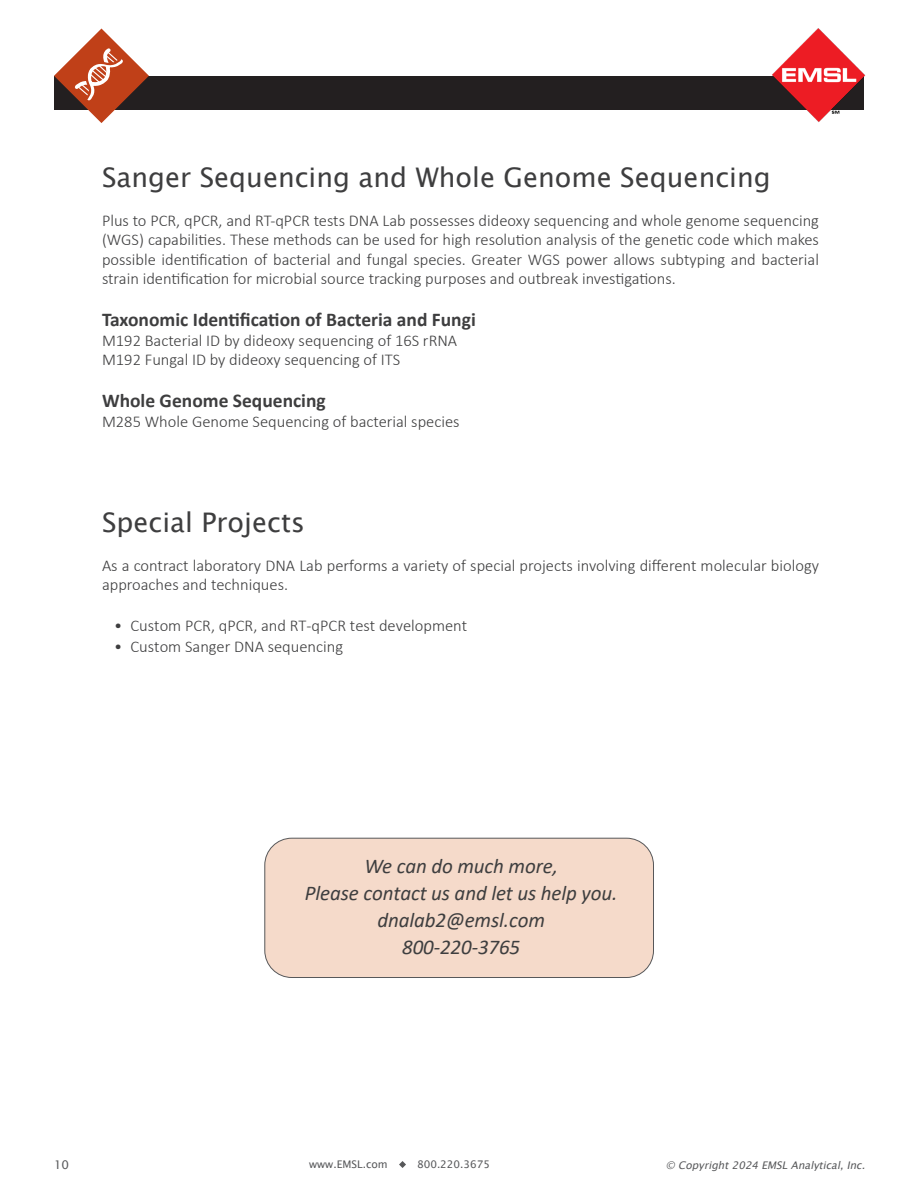
<style>
.page{position:relative;width:918px;height:1188px;background:#fff}
.page>*{position:absolute;margin:0;border:0;box-sizing:border-box;transform-origin:0 0}
.t1{font:27px "Lucida Sans Unicode";color:#3e3e3f}
.t2{font:italic 21px "Calibri";letter-spacing:-.005em;color:#3e3e3f}
.t3{font:700 19.5px "Calibri";color:#3e3e3f}
.t4{font:300 16.5px/19.5px "Calibri";color:#3e3e3f;text-align:justify}
.t5{font:12px "Lucida Sans Unicode";color:#57585a}
.t6{font:italic 10.5px "Lucida Sans Unicode";color:#57585a}
.t7{font:10.5px "Lucida Sans Unicode";color:#57585a}
</style>
<div class="page">
<svg style="left:399px;top:1161px;width:7px;height:7px"></svg>
<div style="left:54px;top:76px;width:810px;height:34px;background:#231f20"></div>
<img style="left:772px;top:29px;width:94px;height:93px">
<svg style="left:54px;top:29px;width:95px;height:94px"></svg>
<div style="left:265px;top:838px;width:389px;height:140px;background:#f5daca;border-radius:27px"></div>
<div style="left:264px;top:838px;width:390px;height:140px;border:1px solid #57585a;border-radius:27px"></div>
<p class="t1" style="left:102px;top:156px;width:670px">Sanger Sequencing and Whole Genome Sequencing</p>
<p class="t4" style="left:102px;top:210px;width:719px">Plus to PCR, qPCR, and RT-qPCR tests DNA Lab possesses dideoxy sequencing and whole genome sequencing (WGS) capabilities. These methods can be used for high resolution analysis of the genetic code which makes possible identification of bacterial and fungal species. Greater WGS power allows subtyping and bacterial strain identification for microbial source tracking purposes and outbreak investigations.</p>
<p class="t3" style="left:102px;top:306px;width:375px">Taxonomic Identification of Bacteria and Fungi</p>
<p class="t4" style="left:102px;top:330px;width:357px">M192 Bacterial ID by dideoxy sequencing of 16S rRNA</p>
<p class="t4" style="left:102px;top:350px;width:300px">M192 Fungal ID by dideoxy sequencing of ITS</p>
<p class="t3" style="left:102px;top:387px;width:225px">Whole Genome Sequencing</p>
<p class="t4" style="left:102px;top:411px;width:359px">M285 Whole Genome Sequencing of bacterial species</p>
<p class="t1" style="left:102px;top:501px;width:204px">Special Projects</p>
<p class="t4" style="left:102px;top:555px;width:719px">As a contract laboratory DNA Lab performs a variety of special projects involving different molecular biology approaches and techniques.</p>
<p class="t4" style="left:114px;top:615px;width:355px">• Custom PCR, qPCR, and RT-qPCR test development</p>
<p class="t4" style="left:114px;top:636px;width:231px">• Custom Sanger DNA sequencing</p>
<p class="t2" style="left:364px;top:851px;width:195px">We can do much more,</p>
<p class="t2" style="left:305px;top:878px;width:314px">Please contact us and let us help you.</p>
<p class="t2" style="left:377px;top:905px;width:169px">dnalab2@emsl.com</p>
<p class="t2" style="left:402px;top:932px;width:120px">800-220-3765</p>
<p class="t5" style="left:54px;top:1155px;width:17px">10</p>
<p class="t7" style="left:309px;top:1156px;width:80px">www.EMSL.com</p>
<p class="t7" style="left:417px;top:1156px;width:74px">800.220.3675</p>
<p class="t6" style="left:666px;top:1157px;width:204px">© Copyright2024 EMSLAnalytical,Inc.</p>
</div>
